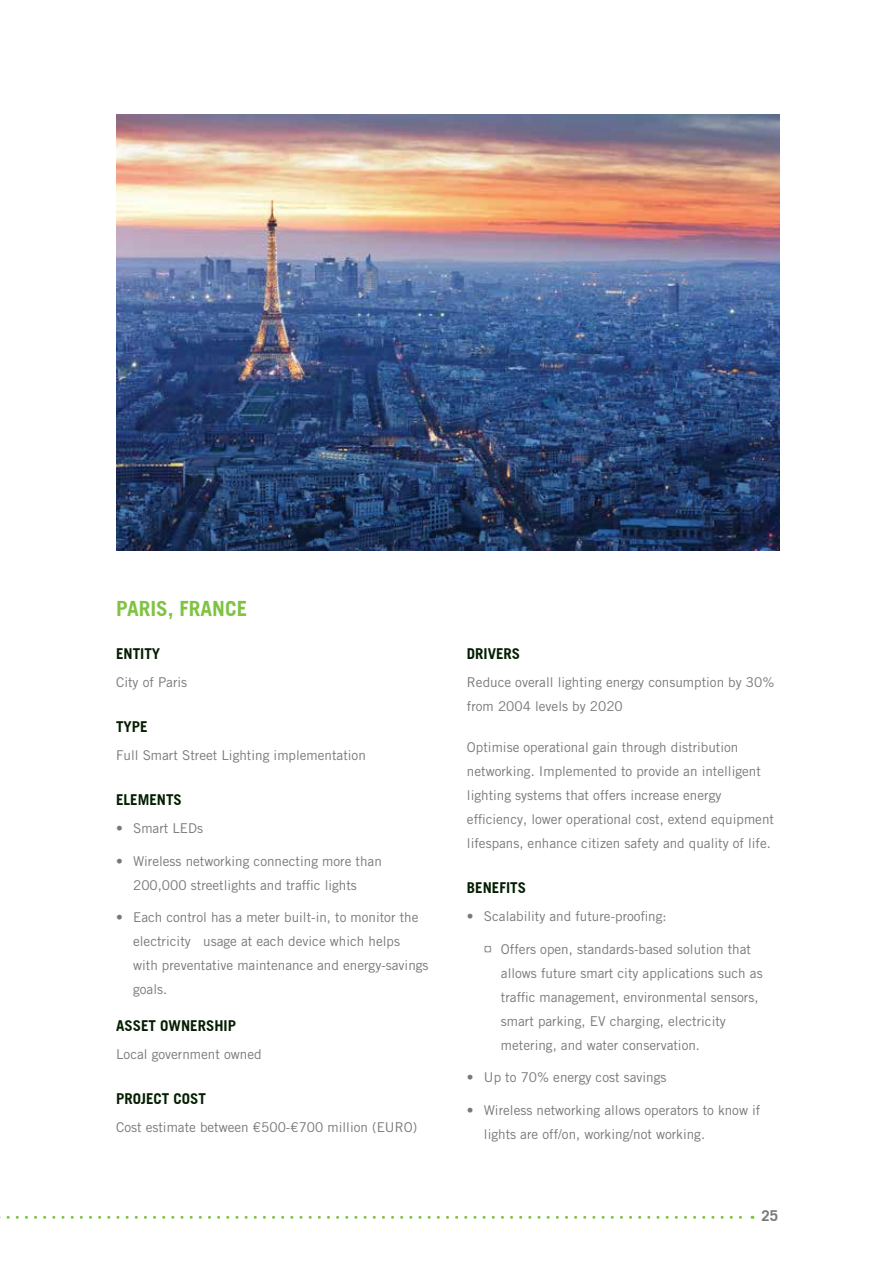
<style>
.page{position:relative;width:893px;height:1263px;background:#fff}
.page>*{position:absolute;margin:0;border:0;box-sizing:border-box;transform-origin:0 0}
.t1{font:700 21px "Trade Gothic";color:#80c342}
.t2{font:700 15px "Trade Gothic";color:#031e00}
.t3{font:700 15px "Trade Gothic";color:#78777a}
.t4{font:13.5px/24px "Trade Gothic LT Pro";color:#78777a}
</style>
<div class="page">
<svg style="left:0;top:1216px;width:753px;height:3px"></svg>
<img style="left:116px;top:115px;width:663px;height:436px">
<h1 class="t1" style="left:116px;top:596px;width:133px">PARIS, FRANCE</h1>
<p class="t2" style="left:116px;top:644px;width:46px">ENTITY</p>
<p class="t4" style="left:116px;top:670px;width:73px">City of Paris</p>
<p class="t2" style="left:116px;top:717px;width:33px">TYPE</p>
<p class="t4" style="left:116px;top:743px;width:251px">Full Smart Street Lighting implementation</p>
<p class="t2" style="left:116px;top:790px;width:67px">ELEMENTS</p>
<p class="t4" style="left:116px;top:816px;width:89px">• Smart LEDs</p>
<p class="t4" style="left:116px;top:849px;width:267px;text-align:center">• Wireless networking connecting more than<br>200,000 streetlights and traffic lights</p>
<p class="t4" style="left:133px;top:905px;width:297px;text-indent:-17px">• Each control has a meter built-in, to monitor the electricity usage at each device which helps<br>with preventative maintenance and energy-savings goals.</p>
<p class="t2" style="left:116px;top:1016px;width:122px">ASSET OWNERSHIP</p>
<p class="t4" style="left:116px;top:1042px;width:147px">Local government owned</p>
<p class="t2" style="left:116px;top:1089px;width:92px">PROJECT COST</p>
<p class="t4" style="left:116px;top:1115px;width:303px">Cost estimate between €500-€700 million (EURO)</p>
<p class="t2" style="left:467px;top:644px;width:55px">DRIVERS</p>
<p class="t4" style="left:467px;top:670px;width:309px">Reduce overall lighting energy consumption by 30% from 2004 levels by 2020</p>
<p class="t4" style="left:467px;top:735px;width:309px">Optimise operational gain through distribution networking. Implemented to provide an intelligent lighting systems that offers increase energy efficiency, lower operational cost, extend equipment lifespans, enhance citizen safety and quality of life.</p>
<p class="t2" style="left:467px;top:878px;width:61px">BENEFITS</p>
<p class="t4" style="left:467px;top:904px;width:201px">• Scalability and future-proofing:</p>
<p class="t4" style="left:501px;top:936px;width:263px;text-indent:-17px">¤ Offers open, standards-based solution that allows future smart city applications such as traffic management, environmental sensors, smart parking, EV charging, electricity metering, and water conservation.</p>
<p class="t4" style="left:467px;top:1065px;width:201px">• Up to 70% energy cost savings</p>
<p class="t4" style="left:484px;top:1098px;width:278px;text-indent:-17px">• Wireless networking allows operators to know if lights are off/on, working/not working.</p>
<p class="t3" style="left:761px;top:1206px;width:18px">25</p>
</div>
